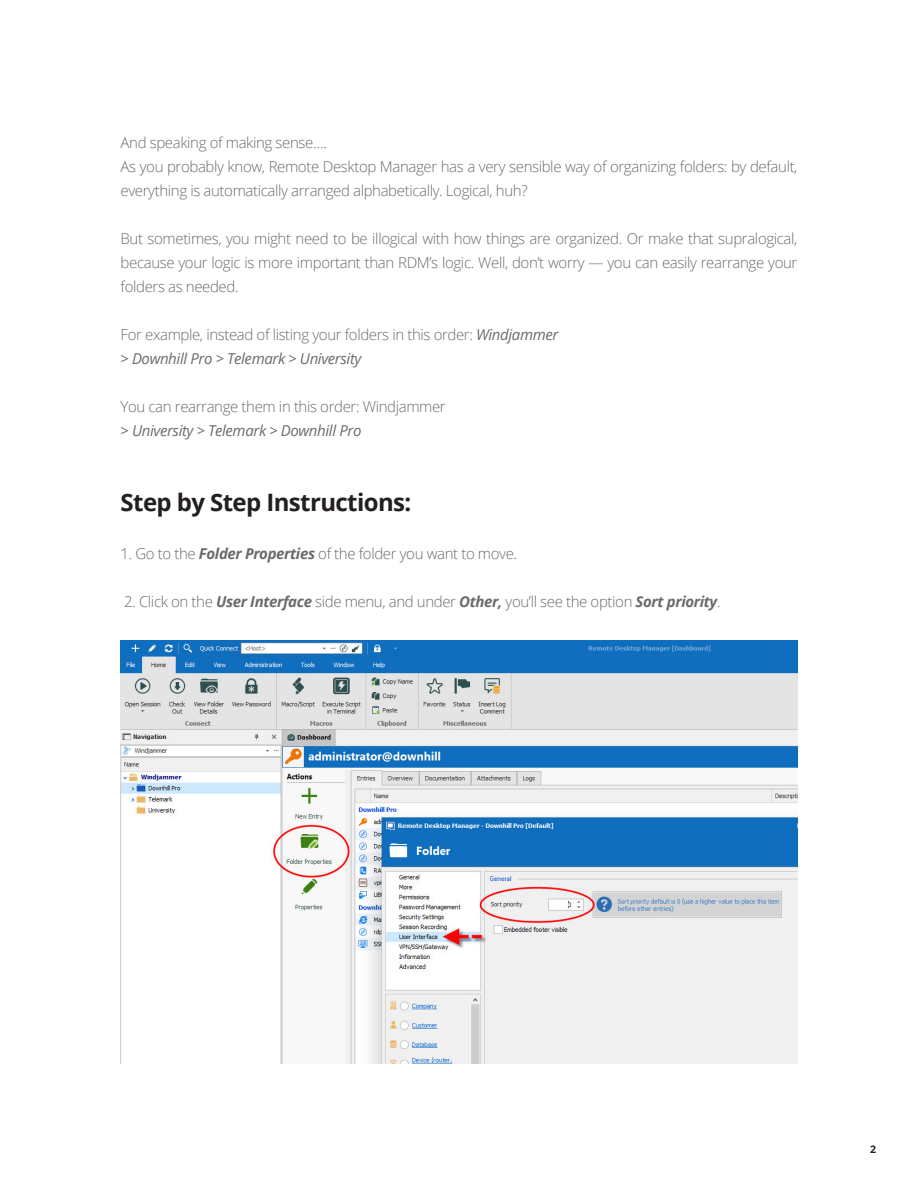
<style>
.page{position:relative;width:918px;height:1188px;background:#fff}
.page>*{position:absolute;margin:0;border:0;box-sizing:border-box;transform-origin:0 0}
.t1{font:700 24px "Open Sans";letter-spacing:-.025em;color:#231f20}
.t2{font:300 15px/24px "Open Sans";letter-spacing:-.025em;color:#6b6b6e}
.t3{font:italic 15px "Open Sans";letter-spacing:-.025em;color:#6b6b6e}
.t4{font:700 10.5px "Open Sans";color:#231f20}
.s1{font-weight:400;font-style:italic}
.s2{font-weight:700;font-style:italic}
</style>
<div class="page">
<img style="left:121px;top:641px;width:676px;height:423px">
<p class="t2" style="left:121px;top:130px;width:208px">And speaking of making sense….</p>
<p class="t2" style="left:121px;top:154px;width:678px">As you probably know, Remote Desktop Manager has a very sensible way of organizing folders: by default, everything is automatically arranged alphabetically. Logical, huh?</p>
<p class="t2" style="left:121px;top:226px;width:678px;text-align:justify">But sometimes, you might need to be illogical with how things are organized. Or make that supralogical, because your logic is more important than RDM’s logic. Well, don’t worry — you can easily rearrange your folders as needed.</p>
<p class="t2" style="left:121px;top:322px;width:439px">For example, instead of listing your folders in this order: <span class="s1">Windjammer</span></p>
<p class="t3" style="left:121px;top:349px;width:242px">&gt; Downhill Pro &gt; Telemark &gt; University</p>
<p class="t2" style="left:121px;top:394px;width:327px">You can rearrange them in this order: Windjammer</p>
<p class="t3" style="left:121px;top:421px;width:242px">&gt; University &gt; Telemark &gt; Downhill Pro</p>
<p class="t1" style="left:121px;top:486px;width:292px">Step by Step Instructions:</p>
<p class="t2" style="left:121px;top:541px;width:398px">1. Go to the <span class="s2">Folder Properties</span> of the folder you want to move.</p>
<p class="t2" style="left:124px;top:589px;width:598px">2. Click on the <span class="s2">User Interface</span> side menu, and under <span class="s2">Other,</span> you’ll see the option <span class="s2">Sort priority</span>.</p>
<p class="t4" style="left:870px;top:1141px;width:7px">2</p>
</div>
